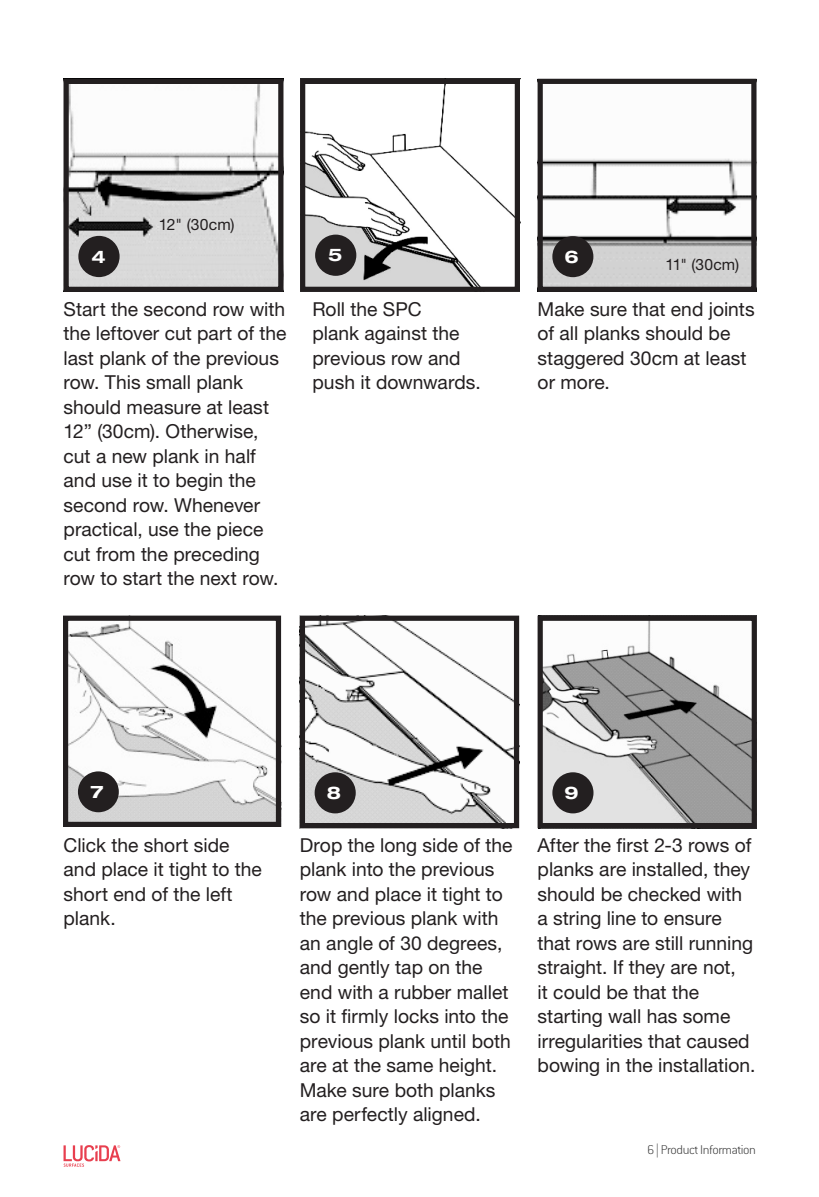
<style>
.page{position:relative;width:819px;height:1197px;background:#fff}
.page>*{position:absolute;margin:0;border:0;box-sizing:border-box;transform-origin:0 0}
.Instruction-Steps{font:19.25px/24.5px "Helvetica Neue LT Std";color:#231f20}
.Instruction_Step{font:700 expanded 17.5px "Helvetica Neue LT Std";color:#fff}
.Instruction_Step-2{font:700 expanded 17.32px "Helvetica Neue LT Std";color:#fff}
.Instruction-Steps-2{font:15.75px "Helvetica Neue LT Std";letter-spacing:.01em;color:#231f20}
.Instruction-Steps-3{font:15.58px "Helvetica Neue LT Std";letter-spacing:.01em;color:#231f20}
.t1{font:200 14px "Conduit ITC Std";letter-spacing:-.025em;color:#3a3a3a}
</style>
<div class="page">
<svg style="left:64px;top:1145px;width:56px;height:22px"></svg>
<img style="left:70px;top:85px;width:207px;height:201px">
<div style="left:64px;top:79px;width:219px;height:213px;border:5px solid #231f20"></div>
<div style="left:78px;top:236px;width:42px;height:41px;background:#231f20;border-radius:50%"></div>
<img style="left:544px;top:158px;width:207px;height:128px">
<div style="left:538px;top:79px;width:219px;height:213px;border:5px solid #231f20"></div>
<div style="left:552px;top:236px;width:41px;height:41px;background:#231f20;border-radius:50%"></div>
<img style="left:306px;top:622px;width:207px;height:200px">
<div style="left:300px;top:616px;width:219px;height:212px;border:5px solid #231f20"></div>
<div style="left:315px;top:772px;width:41px;height:41px;background:#231f20;border-radius:50%"></div>
<img style="left:544px;top:622px;width:207px;height:200px">
<div style="left:538px;top:616px;width:219px;height:212px;border:5px solid #231f20"></div>
<div style="left:552px;top:772px;width:42px;height:41px;background:#231f20;border-radius:50%"></div>
<img style="left:306px;top:85px;width:208px;height:201px">
<div style="left:300px;top:79px;width:220px;height:213px;border:5px solid #231f20"></div>
<div style="left:315px;top:235px;width:41px;height:41px;background:#231f20;border-radius:50%"></div>
<img style="left:69px;top:622px;width:206px;height:199px">
<div style="left:63px;top:616px;width:218px;height:211px;border:5px solid #231f20"></div>
<div style="left:78px;top:771px;width:41px;height:41px;background:#231f20;border-radius:50%"></div>
<p class="Instruction-Steps-2" style="left:159px;top:215px;width:77px">12" (30cm)</p>
<p class="Instruction_Step" style="left:91px;top:246px;width:16px">4</p>
<p class="Instruction_Step" style="left:328px;top:244px;width:16px">5</p>
<p class="Instruction_Step-2" style="left:565px;top:246px;width:16px">6</p>
<p class="Instruction-Steps-3" style="left:665px;top:255px;width:75px">11" (30cm)</p>
<p class="Instruction-Steps" style="left:64px;top:296px;width:224px">Start the second row with the leftover cut part of the last plank of the previous row. This small plank should measure at least<br>12” (30cm). Otherwise, cut a new plank in half and use it to begin the second row. Whenever practical, use the piece cut from the preceding row to start the next row.</p>
<p class="Instruction-Steps" style="left:312px;top:296px;width:170px">Roll the SPC<br>plank against the previous row and push it downwards.</p>
<p class="Instruction-Steps" style="left:538px;top:296px;width:219px">Make sure that end joints of all planks should be staggered 30cm at least or more.</p>
<p class="Instruction_Step-2" style="left:91px;top:781px;width:15px">7</p>
<p class="Instruction_Step-2" style="left:327px;top:782px;width:16px">8</p>
<p class="Instruction_Step-2" style="left:565px;top:782px;width:16px">9</p>
<p class="Instruction-Steps" style="left:64px;top:833px;width:200px">Click the short side and place it tight to the short end of the left plank.</p>
<p class="Instruction-Steps" style="left:300px;top:833px;width:214px">Drop the long side of the plank into the previous row and place it tight to the previous plank with an angle of 30 degrees, and gently tap on the end with a rubber mallet so it firmly locks into the previous plank until both are at the same height.<br>Make sure both planks are perfectly aligned.</p>
<p class="Instruction-Steps" style="left:538px;top:833px;width:219px">After the first 2-3 rows of planks are installed, they should be checked with a string line to ensure that rows are still running straight. If they are not,<br>it could be that the starting wall has some irregularities that caused bowing in the installation.</p>
<p class="t1" style="left:647px;top:1141px;width:110px">6 | Product Information</p>
</div>
